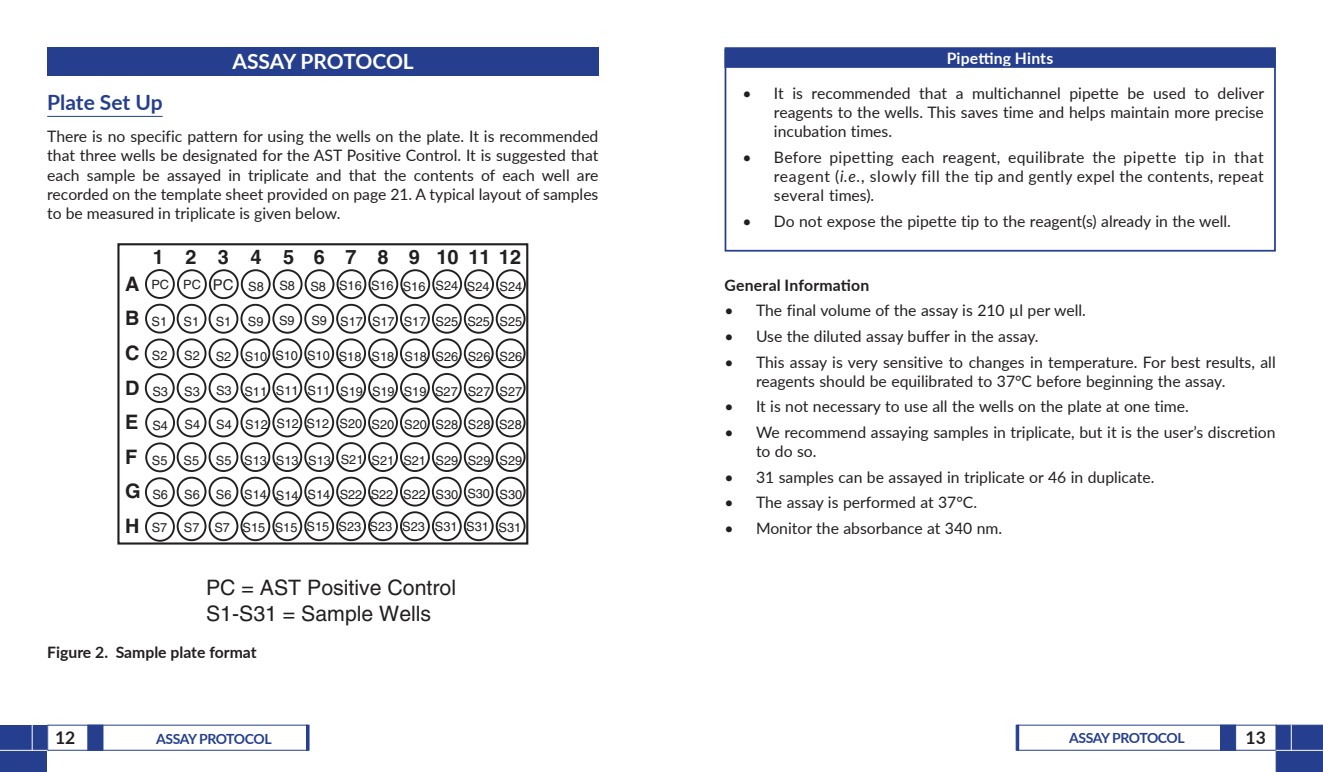
<style>
.page{position:relative;width:1323px;height:772px;background:#fff}
.page>*{position:absolute;margin:0;border:0;box-sizing:border-box;transform-origin:0 0}
.t1{font:21.35px/25.6px "Helvetica LT Std";color:#231f20}
.Section_Heading_-_Wh{font:700 21px "Lato";letter-spacing:-.01em;color:#fff}
.Heading_-_Assay_Prot{font:700 21px "Lato";letter-spacing:-.005em;color:#253f8e}
.t2{font:700 19.95px/34.5px "Helvetica LT Std";letter-spacing:.995em;color:#231f20}
.t3{font:700 17.5px "Lato";color:#231f20}
.Body_Text{font:15.75px/19.2px "Lato";color:#231f20;text-align:justify}
.Long__List{font:15.75px/19.2px "Lato";color:#231f20}
.Sub_Heading{font:700 15.75px "Lato";color:#231f20}
.Hints_Heading{font:700 15.75px "Lato";letter-spacing:.01em;color:#fff}
.t4{font:14.88px "Helvetica LT Std";color:#231f20}
.t5{font:700 14px "Lato";letter-spacing:-.04em;color:#253f8e}
.t6{font:12.78px "Helvetica LT Std";color:#231f20}
.s1{font-style:italic}
</style>
<div class="page">
<div style="left:0;top:724px;width:47px;height:48px;background:#253f8e"></div>
<div style="left:87px;top:724px;width:16px;height:26px;background:#253f8e;border:1px solid #253f8e"></div>
<hr style="left:306px;top:724px;width:3px;height:26px;background:#253f8e">
<div style="left:1220px;top:724px;width:16px;height:26px;background:#253f8e;border:1px solid #253f8e"></div>
<div style="left:1016px;top:724px;width:3px;height:26px;background:#253f8e;border:1px solid #253f8e"></div>
<svg style="left:32px;top:724px;width:1px;height:26px"></svg>
<hr style="left:0;top:750px;width:47px;height:1px;background:#fff">
<svg style="left:1276px;top:724px;width:47px;height:48px;background:#2b4491"></svg>
<hr style="left:1276px;top:750px;width:47px;height:1px;background:#fff">
<hr style="left:47px;top:116px;width:116px;height:1px;background:#253f8e">
<div style="left:47px;top:47px;width:551px;height:28px;background:#253f8e"></div>
<div style="left:117px;top:243px;width:411px;height:301px;border:2px solid #231f20"></div>
<svg style="left:176px;top:334px;width:351px;height:208px"></svg>
<svg style="left:145px;top:268px;width:382px;height:66px"></svg>
<div style="left:145px;top:338px;width:30px;height:30px;border:2px solid #231f20;border-radius:50%"></div>
<div style="left:145px;top:373px;width:30px;height:30px;border:2px solid #231f20;border-radius:50%"></div>
<div style="left:145px;top:408px;width:30px;height:30px;border:2px solid #231f20;border-radius:50%"></div>
<div style="left:145px;top:442px;width:30px;height:30px;border:2px solid #231f20;border-radius:50%"></div>
<div style="left:145px;top:477px;width:30px;height:30px;border:2px solid #231f20;border-radius:50%"></div>
<div style="left:145px;top:512px;width:30px;height:30px;border:2px solid #231f20;border-radius:50%"></div>
<div style="left:725px;top:47px;width:551px;height:205px;border:2px solid #253f8e"></div>
<div style="left:725px;top:50px;width:550px;height:17px;background:#253f8e"></div>
<div style="left:724px;top:49px;width:552px;height:19px;border:2px solid #253f8e"></div>
<p class="Section_Heading_-_Wh" style="left:232px;top:46px;width:183px">ASSAY PROTOCOL</p>
<p class="Heading_-_Assay_Prot" style="left:47px;top:87px;width:117px">Plate Set Up</p>
<p class="Body_Text" style="left:47px;top:126px;width:553px">There is no specific pattern for using the wells on the plate. It is recommended that three wells be designated for the AST Positive Control. It is suggested that each sample be assayed in triplicate and that the contents of each well are recorded on the template sheet provided on page 21. A typical layout of samples to be measured in triplicate is given below.</p>
<p class="t2" style="left:125px;top:266px;width:17px">A<br>B<br>C<br>D<br>E<br>F<br>G<br>H</p>
<p class="t2" style="left:153px;top:240px;width:370px">123456789101112</p>
<p class="t6" style="left:248px;top:279px;width:17px">S8</p>
<p class="t6" style="left:248px;top:314px;width:17px">S9</p>
<p class="t6" style="left:245px;top:349px;width:24px">S10</p>
<p class="t6" style="left:244px;top:384px;width:24px">S11</p>
<p class="t6" style="left:245px;top:417px;width:24px">S12</p>
<p class="t6" style="left:244px;top:452px;width:24px">S13</p>
<p class="t6" style="left:244px;top:487px;width:56px">S14 S14</p>
<p class="t4" style="left:213px;top:276px;width:22px">PC</p>
<p class="t6" style="left:216px;top:314px;width:17px">S1</p>
<p class="t6" style="left:216px;top:349px;width:17px">S2</p>
<p class="t6" style="left:216px;top:383px;width:17px">S3</p>
<p class="t6" style="left:216px;top:417px;width:17px">S4</p>
<p class="t6" style="left:216px;top:453px;width:17px">S5</p>
<p class="t6" style="left:216px;top:487px;width:17px">S6</p>
<p class="t6" style="left:151px;top:277px;width:51px">PC PC</p>
<p class="t6" style="left:279px;top:278px;width:17px">S8</p>
<p class="t6" style="left:339px;top:278px;width:24px">S16</p>
<p class="t6" style="left:371px;top:278px;width:24px">S16</p>
<p class="t6" style="left:436px;top:278px;width:24px">S24</p>
<p class="t6" style="left:310px;top:279px;width:17px">S8</p>
<p class="t6" style="left:403px;top:279px;width:24px">S16</p>
<p class="t6" style="left:500px;top:279px;width:24px">S24</p>
<p class="t6" style="left:467px;top:279px;width:24px">S24</p>
<p class="t6" style="left:279px;top:313px;width:17px">S9</p>
<p class="t6" style="left:311px;top:313px;width:17px">S9</p>
<p class="t6" style="left:152px;top:314px;width:17px">S1</p>
<p class="t6" style="left:340px;top:314px;width:24px">S17</p>
<p class="t6" style="left:372px;top:314px;width:24px">S17</p>
<p class="t6" style="left:404px;top:314px;width:24px">S17</p>
<p class="t6" style="left:500px;top:314px;width:24px">S25</p>
<p class="t6" style="left:467px;top:314px;width:24px">S25</p>
<p class="t6" style="left:184px;top:314px;width:17px">S1</p>
<p class="t6" style="left:436px;top:314px;width:24px">S25</p>
<p class="t6" style="left:307px;top:348px;width:24px">S10</p>
<p class="t6" style="left:152px;top:348px;width:17px">S2</p>
<p class="t6" style="left:184px;top:348px;width:17px">S2</p>
<p class="t6" style="left:275px;top:348px;width:24px">S10</p>
<p class="t6" style="left:339px;top:348px;width:24px">S18</p>
<p class="t6" style="left:372px;top:349px;width:24px">S18</p>
<p class="t6" style="left:404px;top:349px;width:24px">S18</p>
<p class="t6" style="left:436px;top:349px;width:24px">S26</p>
<p class="t6" style="left:500px;top:349px;width:24px">S26</p>
<p class="t6" style="left:468px;top:349px;width:24px">S26</p>
<p class="t6" style="left:276px;top:383px;width:24px">S11</p>
<p class="t6" style="left:308px;top:383px;width:24px">S11</p>
<p class="t6" style="left:340px;top:383px;width:24px">S19</p>
<p class="t6" style="left:372px;top:383px;width:24px">S19</p>
<p class="t6" style="left:404px;top:384px;width:24px">S19</p>
<p class="t6" style="left:435px;top:384px;width:24px">S27</p>
<p class="t6" style="left:500px;top:384px;width:24px">S27</p>
<p class="t6" style="left:468px;top:384px;width:24px">S27</p>
<p class="t6" style="left:184px;top:384px;width:17px">S3</p>
<p class="t6" style="left:152px;top:384px;width:17px">S3</p>
<p class="t6" style="left:340px;top:416px;width:24px">S20</p>
<p class="t6" style="left:276px;top:416px;width:24px">S12</p>
<p class="t6" style="left:306px;top:416px;width:24px">S12</p>
<p class="t6" style="left:372px;top:417px;width:24px">S20</p>
<p class="t6" style="left:404px;top:417px;width:24px">S20</p>
<p class="t6" style="left:499px;top:417px;width:24px">S28</p>
<p class="t6" style="left:435px;top:417px;width:24px">S28</p>
<p class="t6" style="left:468px;top:417px;width:24px">S28</p>
<p class="t6" style="left:185px;top:417px;width:17px">S4</p>
<p class="t6" style="left:152px;top:418px;width:17px">S4</p>
<p class="t6" style="left:341px;top:452px;width:24px">S21</p>
<p class="t6" style="left:276px;top:453px;width:24px">S13</p>
<p class="t6" style="left:372px;top:453px;width:24px">S21</p>
<p class="t6" style="left:308px;top:453px;width:24px">S13</p>
<p class="t6" style="left:403px;top:453px;width:24px">S21</p>
<p class="t6" style="left:436px;top:453px;width:24px">S29</p>
<p class="t6" style="left:468px;top:453px;width:24px">S29</p>
<p class="t6" style="left:152px;top:453px;width:17px">S5</p>
<p class="t6" style="left:184px;top:453px;width:17px">S5</p>
<p class="t6" style="left:500px;top:453px;width:24px">S29</p>
<p class="t6" style="left:467px;top:486px;width:24px">S30</p>
<p class="t6" style="left:500px;top:486px;width:24px">S30</p>
<p class="t6" style="left:152px;top:487px;width:17px">S6</p>
<p class="t6" style="left:184px;top:487px;width:17px">S6</p>
<p class="t6" style="left:308px;top:487px;width:24px">S14</p>
<p class="t6" style="left:340px;top:487px;width:24px">S22</p>
<p class="t6" style="left:403px;top:487px;width:24px">S22</p>
<p class="t6" style="left:435px;top:487px;width:24px">S30</p>
<p class="t6" style="left:371px;top:487px;width:24px">S22</p>
<p class="t6" style="left:152px;top:520px;width:17px">S7</p>
<p class="t6" style="left:184px;top:519px;width:339px">S7 S7 S15 S15 S15 S23 S23 S23 S31 S31 S31</p>
<p class="t1" style="left:206px;top:575px;width:252px">PC = AST Positive Control<br>S1-S31 = Sample Wells</p>
<p class="Sub_Heading" style="left:47px;top:641px;width:211px">Figure 2. Sample plate format</p>
<p class="Hints_Heading" style="left:947px;top:46px;width:108px">Pipetting Hints</p>
<p class="Body_Text" style="left:774px;top:83px;width:492px;text-indent:-32px">• It is recommended that a multichannel pipette be used to deliver reagents to the wells. This saves time and helps maintain more precise incubation times.</p>
<p class="Body_Text" style="left:774px;top:147px;width:491px;text-indent:-32px">• Before pipetting each reagent, equilibrate the pipette tip in that reagent (<span class="s1">i.e.</span>, slowly fill the tip and gently expel the contents, repeat several times).</p>
<p class="Body_Text" style="left:742px;top:211px;width:490px">• Do not expose the pipette tip to the reagent(s) already in the well.</p>
<p class="Sub_Heading" style="left:724px;top:273px;width:146px">General Information</p>
<p class="Long__List" style="left:724px;top:300px;width:363px">• The final volume of the assay is 210 µl per well.</p>
<p class="Long__List" style="left:724px;top:326px;width:316px">• Use the diluted assay buffer in the assay.</p>
<p class="Long__List" style="left:756px;top:351px;width:521px;text-indent:-32px">• This assay is very sensitive to changes in temperature. For best results, all reagents should be equilibrated to 37°C before beginning the assay.</p>
<p class="Long__List" style="left:724px;top:396px;width:466px">• It is not necessary to use all the wells on the plate at one time.</p>
<p class="Long__List" style="left:756px;top:422px;width:521px;text-indent:-32px">• We recommend assaying samples in triplicate, but it is the user’s discretion to do so.</p>
<p class="Long__List" style="left:724px;top:467px;width:432px">• 31 samples can be assayed in triplicate or 46 in duplicate.</p>
<p class="Long__List" style="left:724px;top:492px;width:254px">• The assay is performed at 37°C.</p>
<p class="Long__List" style="left:724px;top:518px;width:279px">• Monitor the absorbance at 340 nm.</p>
<p class="t3" style="left:55px;top:725px;width:22px">12</p>
<p class="t5" style="left:156px;top:728px;width:117px">ASSAY PROTOCOL</p>
<p class="t5" style="left:1069px;top:727px;width:117px">ASSAY PROTOCOL</p>
<p class="t3" style="left:1246px;top:725px;width:22px">13</p>
</div>
